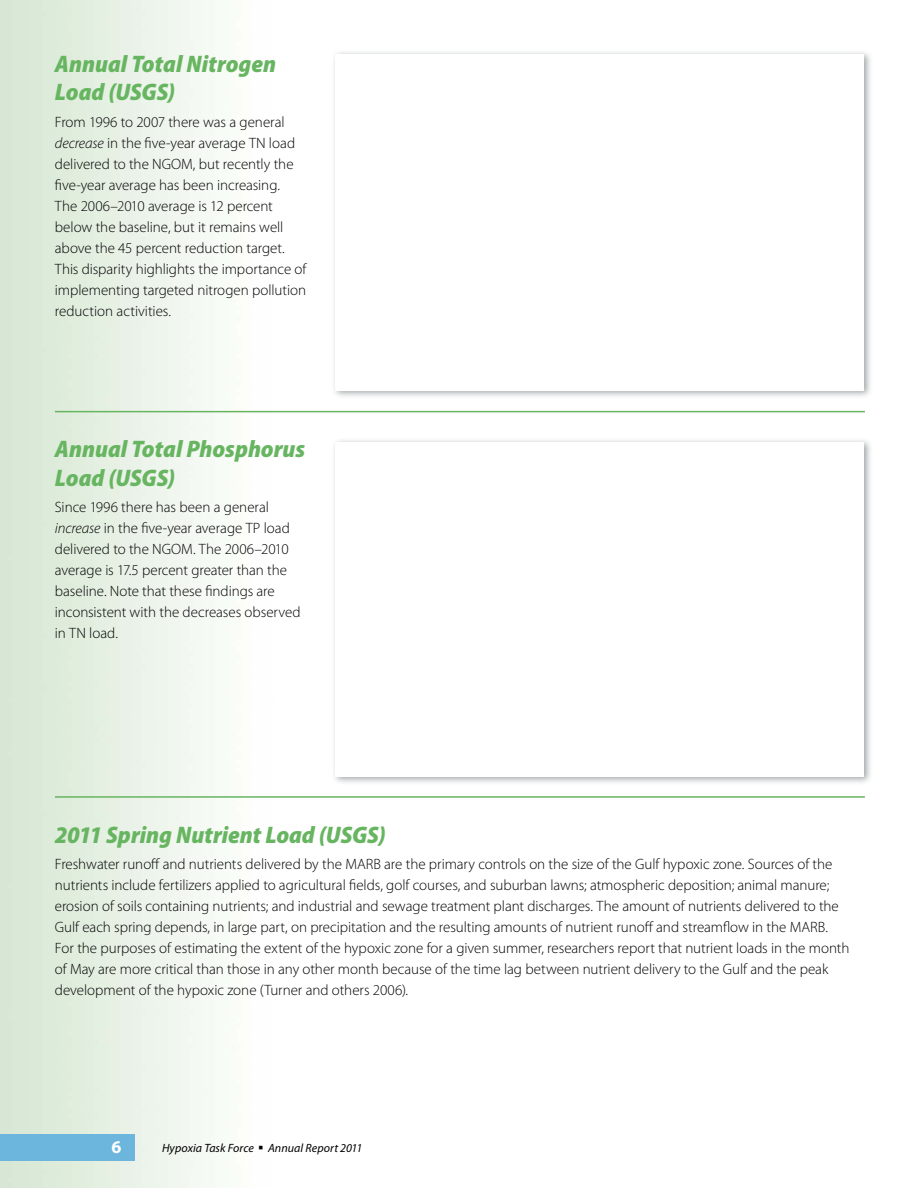
<style>
.page{position:relative;width:918px;height:1188px;background:#fff}
.page>*{position:absolute;margin:0;border:0;box-sizing:border-box;transform-origin:0 0}
.indicator_header{font:italic 900 semi-condensed 24px/28.5px "Myriad Pro";color:#67b561}
.t1{font:700 18px "Myriad Pro";color:#fff}
.body_text{font:300 15px/21px "Myriad Pro";letter-spacing:-.005em;color:#000}
.t2{font:italic 12px "Myriad Pro";letter-spacing:.005em;color:#000}
.s1{font-style:italic}
</style>
<div class="page">
<div style="left:0;top:1134px;width:135px;height:27px;background:#6cb5dc"></div>
<hr style="left:55px;top:411px;width:810px;height:1px;background:#67b561">
<hr style="left:55px;top:796px;width:810px;height:2px;background:#67b561">
<div style="left:331px;top:49px;width:541px;height:350px;background:#313d42;opacity:.45"></div>
<div style="left:336px;top:54px;width:528px;height:337px;background:#fff"></div>
<div style="left:331px;top:438px;width:541px;height:347px;background:#313d42;opacity:.45"></div>
<div style="left:336px;top:442px;width:528px;height:334px;background:#fff"></div>
<p class="indicator_header" style="left:55px;top:50px;width:223px">Annual Total Nitrogen<br>Load (USGS)</p>
<p class="body_text" style="left:55px;top:111px;width:253px">From 1996 to 2007 there was a general <span class="s1">decrease</span> in the five-year average TN load delivered to the NGOM, but recently the five-year average has been increasing.<br>The 2006–2010 average is 12 percent below the baseline, but it remains well above the 45 percent reduction target.<br>This disparity highlights the importance of implementing targeted nitrogen pollution reduction activities.</p>
<p class="indicator_header" style="left:55px;top:435px;width:252px">Annual Total Phosphorus<br>Load (USGS)</p>
<p class="body_text" style="left:55px;top:497px;width:247px">Since 1996 there has been a general <span class="s1">increase</span> in the five-year average TP load delivered to the NGOM. The 2006–2010 average is 17.5 percent greater than the baseline. Note that these findings are inconsistent with the decreases observed in TN load.</p>
<p class="indicator_header" style="left:55px;top:821px;width:332px">2011 Spring Nutrient Load (USGS)</p>
<p class="body_text" style="left:55px;top:853px;width:796px">Freshwater runoff and nutrients delivered by the MARB are the primary controls on the size of the Gulf hypoxic zone. Sources of the nutrients include fertilizers applied to agricultural fields, golf courses, and suburban lawns; atmospheric deposition; animal manure; erosion of soils containing nutrients; and industrial and sewage treatment plant discharges. The amount of nutrients delivered to the Gulf each spring depends, in large part, on precipitation and the resulting amounts of nutrient runoff and streamflow in the MARB.<br>For the purposes of estimating the extent of the hypoxic zone for a given summer, researchers report that nutrient loads in the month of May are more critical than those in any other month because of the time lag between nutrient delivery to the Gulf and the peak development of the hypoxic zone (Turner and others 2006).</p>
<p class="t1" style="left:112px;top:1137px;width:11px">6</p>
<p class="t2" style="left:162px;top:1142px;width:202px">Hypoxia Task Force ▪ Annual Report 2011</p>
</div>
